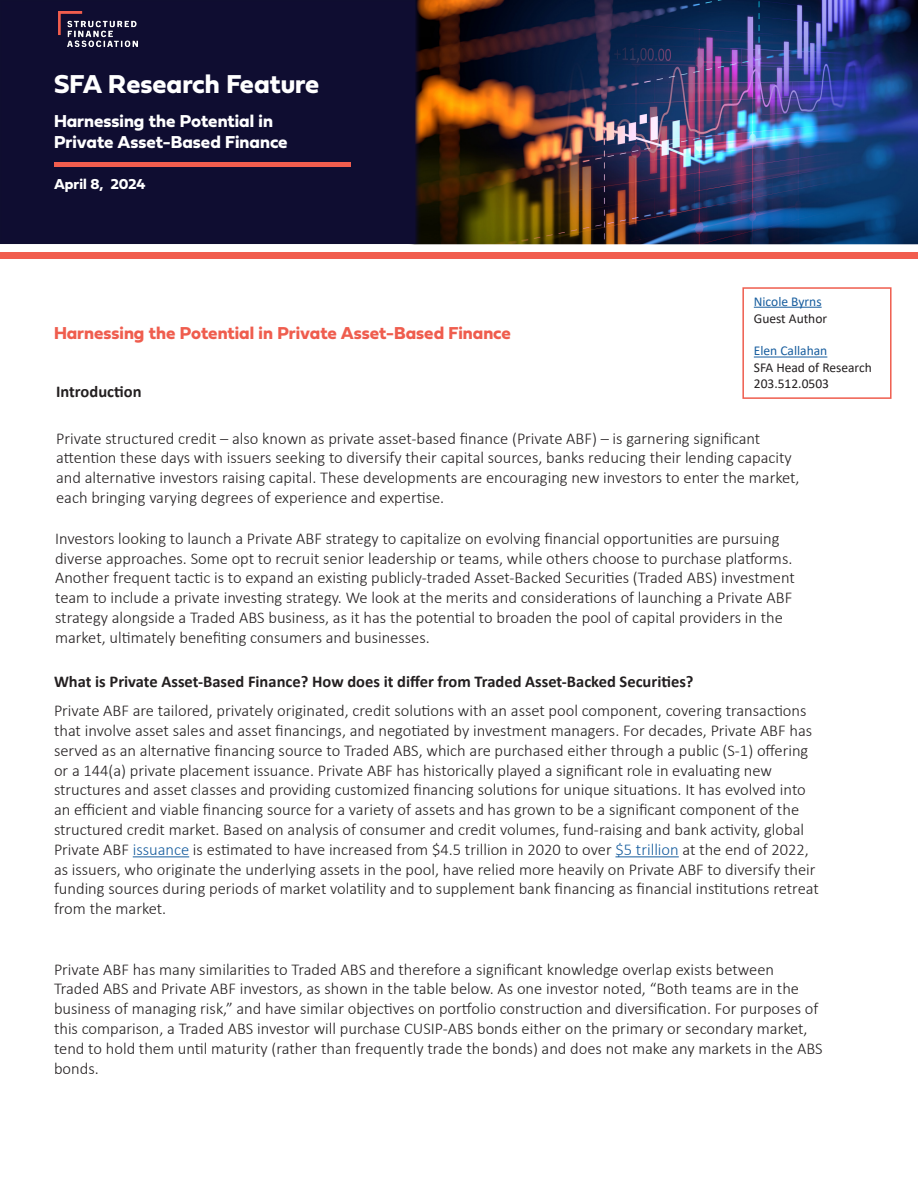
<style>
.page{position:relative;width:918px;height:1188px;background:#fff}
.page>*{position:absolute;margin:0;border:0;box-sizing:border-box;transform-origin:0 0}
.t1{font:27px "Fieldwork Geo Bold";color:#fff}
.t2{font:18px "Fieldwork Geo Bold";color:#fff}
.t3{font:18px "Fieldwork Geo Bold";color:#ef5d4e}
.t4{font:300 16.5px/19.8px "Calibri";color:#231f20}
.t5{font:700 16.5px "Calibri";color:#231f20}
.t6{font:15px "Fieldwork Geo Bold";color:#fff}
.t7{font:13.5px "Calibri";color:#231f20}
.t8{font:13.5px "Calibri";color:#175d9e}
.s1{color:#175d9e}
</style>
<div class="page">
<img style="left:421px;top:0;width:497px;height:244px">
<div style="left:0;top:0;width:421px;height:244px;background:#0f0d31;border:2px solid #0f0e30"></div>
<img style="left:58px;top:11px;width:80px;height:36px">
<hr style="left:54px;top:162px;width:297px;height:4px;background:#f15d4e">
<div style="left:0;top:253px;width:918px;height:6px;background:#f15d4e"></div>
<hr style="left:754px;top:307px;width:68px;height:1px;background:#175d9e">
<hr style="left:754px;top:357px;width:73px;height:1px;background:#175d9e">
<div style="left:742px;top:287px;width:150px;height:112px;border:2px solid #ef5d4e"></div>
<hr style="left:133px;top:856px;width:56px;height:1px;background:#175d9e">
<hr style="left:615px;top:856px;width:64px;height:1px;background:#175d9e">
<p class="t1" style="left:54px;top:62px;width:267px">SFA Research Feature</p>
<p class="t2" style="left:54px;top:107px;width:221px">Harnessing the Potential in</p>
<p class="t2" style="left:54px;top:128px;width:235px">Private Asset-Based Finance</p>
<p class="t6" style="left:54px;top:172px;width:93px">April 8, 2024</p>
<p class="t8" style="left:754px;top:292px;width:69px">Nicole Byrns</p>
<p class="t7" style="left:754px;top:310px;width:75px">Guest Author</p>
<p class="t8" style="left:754px;top:342px;width:75px">Elen Callahan</p>
<p class="t7" style="left:754px;top:358px;width:120px">SFA Head of Research</p>
<p class="t7" style="left:754px;top:374px;width:77px">203.512.0503</p>
<p class="t3" style="left:54px;top:319px;width:458px">Harnessing the Potential in Private Asset-Based Finance</p>
<p class="t5" style="left:56px;top:380px;width:87px">Introduction</p>
<p class="t4" style="left:56px;top:428px;width:745px">Private structured credit – also known as private asset-based finance (Private ABF) – is garnering significant attention these days with issuers seeking to diversify their capital sources, banks reducing their lending capacity and alternative investors raising capital. These developments are encouraging new investors to enter the market, each bringing varying degrees of experience and expertise.</p>
<p class="t4" style="left:55px;top:528px;width:741px">Investors looking to launch a Private ABF strategy to capitalize on evolving financial opportunities are pursuing diverse approaches. Some opt to recruit senior leadership or teams, while others choose to purchase platforms.<br>Another frequent tactic is to expand an existing publicly-traded Asset-Backed Securities (Traded ABS) investment team to include a private investing strategy. We look at the merits and considerations of launching a Private ABF strategy alongside a Traded ABS business, as it has the potential to broaden the pool of capital providers in the market, ultimately benefiting consumers and businesses.</p>
<p class="t5" style="left:54px;top:670px;width:641px">What is Private Asset-Based Finance? How does it differ from Traded Asset-Backed Securities?</p>
<p class="t4" style="left:54px;top:701px;width:766px">Private ABF are tailored, privately originated, credit solutions with an asset pool component, covering transactions that involve asset sales and asset financings, and negotiated by investment managers. For decades, Private ABF has served as an alternative financing source to Traded ABS, which are purchased either through a public (S-1) offering or a 144(a) private placement issuance. Private ABF has historically played a significant role in evaluating new structures and asset classes and providing customized financing solutions for unique situations. It has evolved into an efficient and viable financing source for a variety of assets and has grown to be a significant component of the structured credit market. Based on analysis of consumer and credit volumes, fund-raising and bank activity, global Private ABF <span class="s1">issuance</span> is estimated to have increased from $4.5 trillion in 2020 to over <span class="s1">$5 trillion</span> at the end of 2022, as issuers, who originate the underlying assets in the pool, have relied more heavily on Private ABF to diversify their funding sources during periods of market volatility and to supplement bank financing as financial institutions retreat from the market.</p>
<p class="t4" style="left:54px;top:959px;width:770px">Private ABF has many similarities to Traded ABS and therefore a significant knowledge overlap exists between Traded ABS and Private ABF investors, as shown in the table below. As one investor noted, “Both teams are in the business of managing risk,” and have similar objectives on portfolio construction and diversification. For purposes of this comparison, a Traded ABS investor will purchase CUSIP-ABS bonds either on the primary or secondary market, tend to hold them until maturity (rather than frequently trade the bonds) and does not make any markets in the ABS bonds.</p>
</div>
